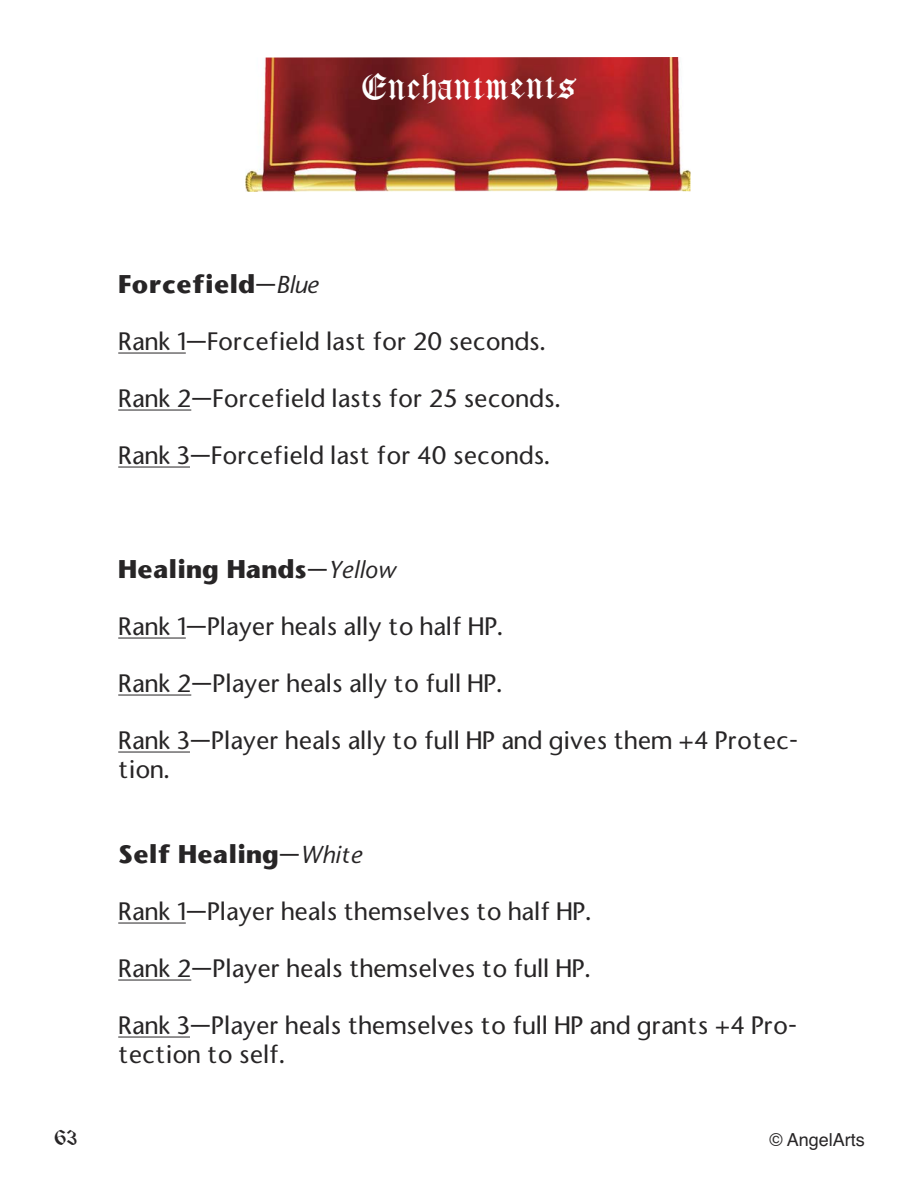
<style>
.page{position:relative;width:918px;height:1188px;background:#fff}
.page>*{position:absolute;margin:0;border:0;box-sizing:border-box;transform-origin:0 0}
.t1{font:32.4px "Castle Font";color:#fff}
.t2{font:500 24px/28.5px "Stone Sans";color:#272526}
.t3{font:700 24px "Stone Sans";color:#272526}
.t4{font:18px "Helvetica";color:#272526}
.t5{font:18px "Castle Font";color:#272526}
.s1{font-weight:500}
.s2{font-weight:500;font-style:italic}
</style>
<div class="page">
<img style="left:245px;top:57px;width:445px;height:135px">
<hr style="left:118px;top:353px;width:68px;height:1px;background:#272526">
<hr style="left:118px;top:410px;width:73px;height:1px;background:#272526">
<hr style="left:118px;top:467px;width:72px;height:1px;background:#272526">
<hr style="left:118px;top:638px;width:68px;height:1px;background:#272526">
<hr style="left:118px;top:695px;width:73px;height:1px;background:#272526">
<hr style="left:118px;top:752px;width:72px;height:1px;background:#272526">
<hr style="left:118px;top:923px;width:68px;height:1px;background:#272526">
<hr style="left:118px;top:980px;width:73px;height:1px;background:#272526">
<hr style="left:118px;top:1037px;width:72px;height:1px;background:#272526">
<h1 class="t1" style="left:361px;top:69px;width:217px">Enchantments</h1>
<p class="t5" style="left:54px;top:1128px;width:25px">63</p>
<p class="t3" style="left:118px;top:271px;width:202px">Forcefield<span class="s1">—</span><span class="s2">Blue</span></p>
<p class="t2" style="left:118px;top:328px;width:429px">Rank 1—Forcefield last for 20 seconds.</p>
<p class="t2" style="left:118px;top:385px;width:444px">Rank 2—Forcefield lasts for 25 seconds.</p>
<p class="t2" style="left:118px;top:442px;width:433px">Rank 3—Forcefield last for 40 seconds.</p>
<p class="t3" style="left:118px;top:556px;width:279px">Healing Hands<span class="s1">—</span><span class="s2">Yellow</span></p>
<p class="t2" style="left:118px;top:613px;width:386px">Rank 1—Player heals ally to half HP.</p>
<p class="t2" style="left:118px;top:670px;width:386px">Rank 2—Player heals ally to full HP.</p>
<p class="t2" style="left:118px;top:727px;width:681px">Rank 3—Player heals ally to full HP and gives them +4 Protec&shy;tion.</p>
<p class="t3" style="left:118px;top:841px;width:245px">Self Healing<span class="s1">—</span><span class="s2">White</span></p>
<p class="t2" style="left:118px;top:898px;width:474px">Rank 1—Player heals themselves to half HP.</p>
<p class="t2" style="left:118px;top:955px;width:474px">Rank 2—Player heals themselves to full HP.</p>
<p class="t2" style="left:118px;top:1012px;width:680px">Rank 3—Player heals themselves to full HP and grants +4 Pro&shy;tection to self.</p>
<p class="t4" style="left:770px;top:1129px;width:97px">© AngelArts</p>
</div>
